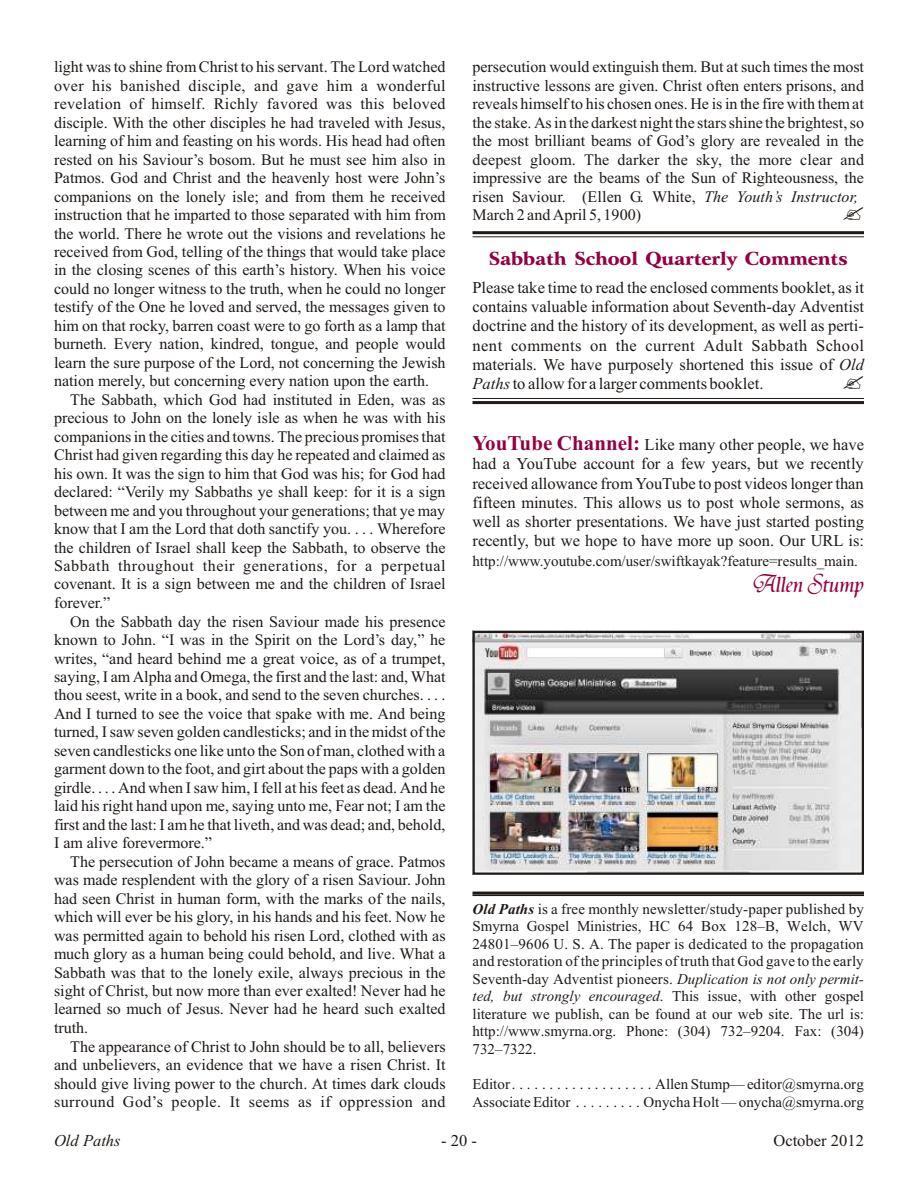
<style>
.page{position:relative;width:918px;height:1188px;background:#fff}
.page>*{position:absolute;margin:0;border:0;box-sizing:border-box;transform-origin:0 0}
.t1{font:27px "Tiranti Solid LET";color:#940042}
.t2{font:18px "Arrus Blk BT";letter-spacing:-.01em;color:#940042}
.t3{font:16.5px/19.2px "Times New Roman";letter-spacing:.005em;color:#1f1a17;text-align:justify}
.t4{font:italic 16.5px "Times New Roman";letter-spacing:.005em;color:#1f1a17}
.t5{font:16.05px/18.5px "Times New Roman";color:#1f1a17;text-align:justify}
.t6{font:15px/17.5px "Times New Roman";color:#1f1a17;text-align:justify}
.s1{font-style:italic}
.s2{font-weight:700;font-size:21px;color:#940042}
.s3{font-weight:700;font-style:italic}
</style>
<div class="page">
<hr style="left:472px;top:895px;width:392px;height:1px;background:#1f1a17">
<hr style="left:472px;top:892px;width:392px;height:3px;background:#1f1a17">
<hr style="left:472px;top:231px;width:392px;height:3px;background:#1f1a17">
<hr style="left:472px;top:236px;width:392px;height:1px;background:#1f1a17">
<hr style="left:472px;top:401px;width:392px;height:3px;background:#1f1a17">
<hr style="left:472px;top:398px;width:392px;height:1px;background:#1f1a17">
<img style="left:475px;top:634px;width:386px;height:238px">
<div style="left:472px;top:631px;width:392px;height:244px;border:2px solid #1f1a17"></div>
<p class="t5" style="left:54px;top:59px;width:393px">light was to shine from Christ to his servant. The Lord watched over his banished disciple, and gave him a wonderful revelation of himself. Richly favored was this beloved disciple. With the other disciples he had traveled with Jesus, learning of him and feasting on his words. His head had often rested on his Saviour’s bosom. But he must see him also in Patmos. God and Christ and the heavenly host were John’s companions on the lonely isle; and from them he received instruction that he imparted to those separated with him from the world. There he wrote out the visions and revelations he received from God, telling of the things that would take place in the closing scenes of this earth’s history. When his voice could no longer witness to the truth, when he could no longer testify of the One he loved and served, the messages given to him on that rocky, barren coast were to go forth as a lamp that burneth. Every nation, kindred, tongue, and people would learn the sure purpose of the Lord, not concerning the Jewish nation merely, but concerning every nation upon the earth.</p>
<p class="t5" style="left:54px;top:392px;width:393px;text-indent:16px">The Sabbath, which God had instituted in Eden, was as precious to John on the lonely isle as when he was with his companions in the cities and towns. The precious promises that Christ had given regarding this day he repeated and claimed as his own. It was the sign to him that God was his; for God had declared: “Verily my Sabbaths ye shall keep: for it is a sign between me and you throughout your generations; that ye may know that I am the Lord that doth sanctify you. . . . Wherefore the children of Israel shall keep the Sabbath, to observe the Sabbath throughout their generations, for a perpetual covenant. It is a sign between me and the children of Israel forever.”</p>
<p class="t5" style="left:54px;top:614px;width:393px;text-indent:16px">On the Sabbath day the risen Saviour made his presence known to John. “I was in the Spirit on the Lord’s day,” he writes, “and heard behind me a great voice, as of a trumpet, saying, I am Alpha and Omega, the first and the last: and, What thou seest, write in a book, and send to the seven churches. . . .<br>And I turned to see the voice that spake with me. And being turned, I saw seven golden candlesticks; and in the midst of the seven candlesticks one like unto the Son of man, clothed with a garment down to the foot, and girt about the paps with a golden girdle. . . . And when I saw him, I fell at his feet as dead. And he laid his right hand upon me, saying unto me, Fear not; I am the first and the last: I am he that liveth, and was dead; and, behold, I am alive forevermore.”</p>
<p class="t5" style="left:54px;top:854px;width:393px;text-indent:16px">The persecution of John became a means of grace. Patmos was made resplendent with the glory of a risen Saviour. John had seen Christ in human form, with the marks of the nails, which will ever be his glory, in his hands and his feet. Now he was permitted again to behold his risen Lord, clothed with as much glory as a human being could behold, and live. What a Sabbath was that to the lonely exile, always precious in the sight of Christ, but now more than ever exalted! Never had he learned so much of Jesus. Never had he heard such exalted truth.</p>
<p class="t5" style="left:54px;top:1039px;width:393px;text-indent:16px">The appearance of Christ to John should be to all, believers and unbelievers, an evidence that we have a risen Christ. It should give living power to the church. At times dark clouds surround God’s people. It seems as if oppression and</p>
<p class="t5" style="left:472px;top:59px;width:393px;text-align:left">persecution would extinguish them. But at such times the most instructive lessons are given. Christ often enters prisons, and reveals himself to his chosen ones. He is in the fire with them at the stake. As in the darkest night the stars shine the brightest, so the most brilliant beams of God’s glory are revealed in the deepest gloom. The darker the sky, the more clear and impressive are the beams of the Sun of Righteousness, the risen Saviour. (Ellen G. White, <span class="s1">The Youth’s Instructor, </span>March 2 and April 5, 1900)</p>
<p class="t2" style="left:489px;top:252px;width:361px">Sabbath School Quarterly Comments</p>
<p class="t3" style="left:472px;top:279px;width:393px">Please take time to read the enclosed com ments book let, as it con tains valu able infor ma tion about Sev enth-day Adven tist doc trine and the his tory of its develop ment, as well as per ti - nent comments on the cur rent Adult Sab bath School materi als. We have pur posely short ened this issue of <span class="s1">Old Paths</span> to allow for a larger comments book let.</p>
<p class="t3" style="left:472px;top:437px;width:393px"><span class="s2">YouTube Chan nel:</span> Like many other peo ple, we have had a YouTube account for a few years, but we recently received allow ance from YouTube to post vid eos lon ger than fifteen min utes. This allows us to post whole sermons, as well as shorter pre sen ta tions. We have just started posting recently, but we hope to have more up soon. Our URL is:</p>
<p class="t6" style="left:472px;top:553px;width:387px">http://www.youtube.com/user/swiftkayak?fea ture=results_main.</p>
<h1 class="t1" style="left:753px;top:567px;width:113px">Allen Stump</h1>
<p class="t6" style="left:472px;top:901px;width:393px"><span class="s3">Old Paths</span> is a free monthly news letter/study-paper pub lished by Smyrna Gos pel Min is tries, HC 64 Box 128–B, Welch, WV 24801–9606 U. S. A. The pa per is ded i cated to the prop a ga tion and resto ra tion of the prin ci ples of truth that God gave to the early Sev enth-day Ad ven tist pi o neers. <span class="s1">Du plica tion is not only per mit&shy;ted, but strongly en cour aged</span>. This issue, with other gos pel lit er a ture we pub lish, can be found at our web site. The url is: http://www.smyrna.org. Phone: (304) 732–9204. Fax: (304)<br>732–7322.</p>
<p class="t6" style="left:472px;top:1077px;width:393px">Ed i tor. . . . . . . . . . . . . . . . . . . Allen Stump— edi tor@smyrna.org<br>As so ci ate Ed i tor . . . . . . . . . Onycha Holt — onycha@smyrna.org</p>
<p class="t4" style="left:54px;top:1134px;width:68px">Old Paths</p>
<p class="t3" style="left:441px;top:1132px;width:37px">- 20 -</p>
<p class="t3" style="left:773px;top:1132px;width:92px">October 2012</p>
</div>
